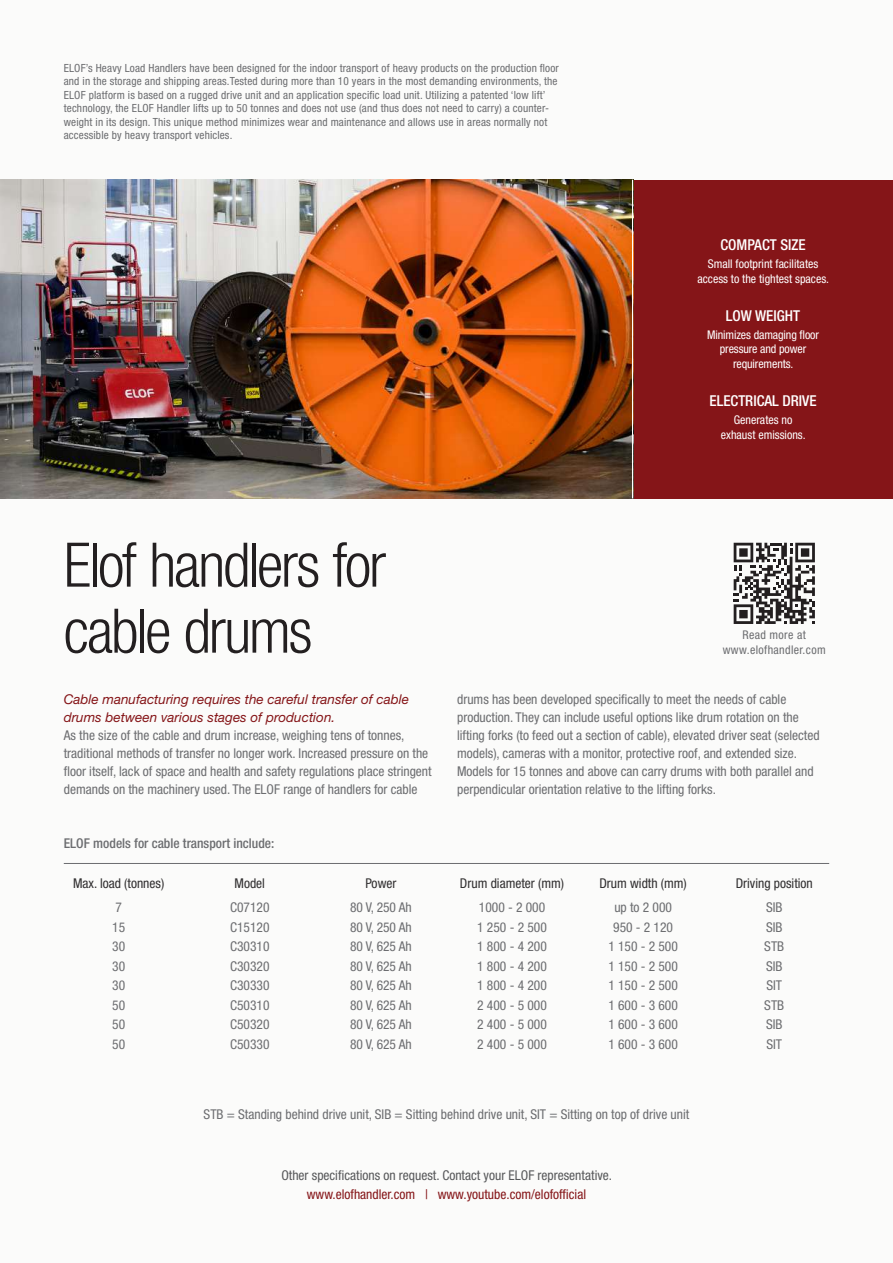
<style>
.page{position:relative;width:893px;height:1263px;background:#fbfbfa}
.page>*{position:absolute;margin:0;border:0;box-sizing:border-box;transform-origin:0 0}
.t1{font:300 condensed 61.5px/66px "Helvetica Neue LT Pro";letter-spacing:-.04em;color:#231f20}
.t2{font:500 condensed 15px "Helvetica Neue LT Pro";color:#fff}
.t3{font:condensed 13.5px/19.5px "Helvetica Neue LT Pro";color:#6c6d70}
.t4{font:italic 13.5px/18px "Helvetica Neue LT Pro";color:#851518}
.t5{font:condensed 13.5px "Helvetica Neue LT Pro";color:#312f30}
.t6{font:condensed 13.5px "Helvetica Neue LT Pro";color:#57585a}
.t7{font:condensed 13.5px "Helvetica Neue LT Pro";color:#851518}
.t8{font:500 condensed 13.5px "Helvetica Neue LT Pro";color:#6c6d70}
.t9{font:condensed 12px/14.4px "Helvetica Neue LT Pro";color:#fff;text-align:center}
.t10{font:condensed 12px/15px "Helvetica Neue LT Pro";letter-spacing:.03em;color:#6c6d70;text-align:center}
.t11{font:condensed 11.25px/13.5px "Helvetica Neue LT Pro";letter-spacing:.015em;color:#6c6d70}
</style>
<div class="page">
<div style="left:0;top:180px;width:893px;height:318px;background:#851518"></div>
<img style="left:0;top:180px;width:632px;height:318px">
<svg style="left:734px;top:543px;width:81px;height:81px"></svg>
<hr style="left:632px;top:180px;width:1px;height:318px;background:#fff">
<hr style="left:64px;top:863px;width:765px;height:1px;background:#6c6d70">
<p class="t11" style="left:64px;top:61px;width:497px">ELOF’s Heavy Load Handlers have been designed for the indoor transport of heavy products on the production floor and in the storage and shipping areas.Tested during more than 10 years in the most demanding environments, the ELOF platform is based on a rugged drive unit and an application specific load unit. Utilizing a patented ‘low lift’ technology, the ELOF Handler lifts up to 50 tonnes and does not use (and thus does not need to carry) a counter&shy;weight in its design. This unique method minimizes wear and maintenance and allows use in areas normally not accessible by heavy transport vehicles.</p>
<h1 class="t1" style="left:64px;top:531px;width:324px">Elof handlers for cable drums</h1>
<p class="t2" style="left:720px;top:236px;width:87px">COMPACT SIZE</p>
<p class="t9" style="left:697px;top:257px;width:133px">Small footprint facilitates access to the tightest spaces.</p>
<p class="t2" style="left:726px;top:307px;width:76px">LOW WEIGHT</p>
<p class="t9" style="left:707px;top:327px;width:113px">Minimizes damaging floor pressure and power requirements.</p>
<p class="t2" style="left:709px;top:392px;width:109px">ELECTRICAL DRIVE</p>
<p class="t9" style="left:721px;top:413px;width:86px">Generates no exhaust emissions.</p>
<p class="t10" style="left:723px;top:627px;width:104px">Read more at www.elofhandler.com</p>
<p class="t4" style="left:64px;top:690px;width:347px">Cable manufacturing requires the careful transfer of cable drums between various stages of production.</p>
<p class="t3" style="left:64px;top:726px;width:369px;line-height:18px">As the size of the cable and drum increase, weighing tens of tonnes, traditional methods of transfer no longer work. Increased pressure on the floor itself, lack of space and health and safety regulations place stringent demands on the machinery used. The ELOF range of handlers for cable</p>
<p class="t8" style="left:64px;top:835px;width:212px">ELOF models for cable transport include:</p>
<p class="t3" style="left:457px;top:690px;width:364px;line-height:18px">drums has been developed specifically to meet the needs of cable production. They can include useful options like drum rotation on the lifting forks (to feed out a section of cable), elevated driver seat (selected models), cameras with a monitor, protective roof, and extended size.<br>Models for 15 tonnes and above can carry drums with both parallel and perpendicular orientation relative to the lifting forks.</p>
<p class="t5" style="left:73px;top:876px;width:93px">Max. load (tonnes)</p>
<p class="t5" style="left:235px;top:876px;width:32px">Model</p>
<p class="t5" style="left:365px;top:876px;width:33px">Power</p>
<p class="t5" style="left:460px;top:876px;width:106px">Drum diameter (mm)</p>
<p class="t5" style="left:599px;top:876px;width:89px">Drum width (mm)</p>
<p class="t5" style="left:736px;top:876px;width:79px">Driving position</p>
<p class="t3" style="left:112px;top:897px;width:14px">7<br>15<br>30<br>30<br>30<br>50<br>50<br>50</p>
<p class="t3" style="left:230px;top:897px;width:41px;text-align:justify">C07120<br>C15120<br>C30310<br>C30320<br>C30330<br>C50310<br>C50320<br>C50330</p>
<p class="t3" style="left:350px;top:897px;width:63px;text-align:justify">80 V, 250 Ah 80 V, 250 Ah 80 V, 625 Ah 80 V, 625 Ah 80 V, 625 Ah 80 V, 625 Ah 80 V, 625 Ah 80 V, 625 Ah</p>
<p class="t3" style="left:477px;top:897px;width:71px">1000 - 2 000<br>1 250 - 2 500<br>1 800 - 4 200<br>1 800 - 4 200<br>1 800 - 4 200<br>2 400 - 5 000<br>2 400 - 5 000<br>2 400 - 5 000</p>
<p class="t3" style="left:608px;top:897px;width:71px;text-align:center">up to 2 000<br>950 - 2 120<br>1 150 - 2 500<br>1 150 - 2 500<br>1 150 - 2 500<br>1 600 - 3 600<br>1 600 - 3 600<br>1 600 - 3 600</p>
<p class="t3" style="left:764px;top:897px;width:22px">SIB<br>SIB<br>STB<br>SIB<br>SIT<br>STB<br>SIB<br>SIT</p>
<p class="t3" style="left:204px;top:1105px;width:487px">STB = Standing behind drive unit, SIB = Sitting behind drive unit, SIT = Sitting on top of drive unit</p>
<p class="t6" style="left:281px;top:1167px;width:332px">Other specifications on request. Contact your ELOF representative.</p>
<p class="t7" style="left:307px;top:1186px;width:281px">www.elofhandler.com | www.youtube.com/elofofficial</p>
</div>
